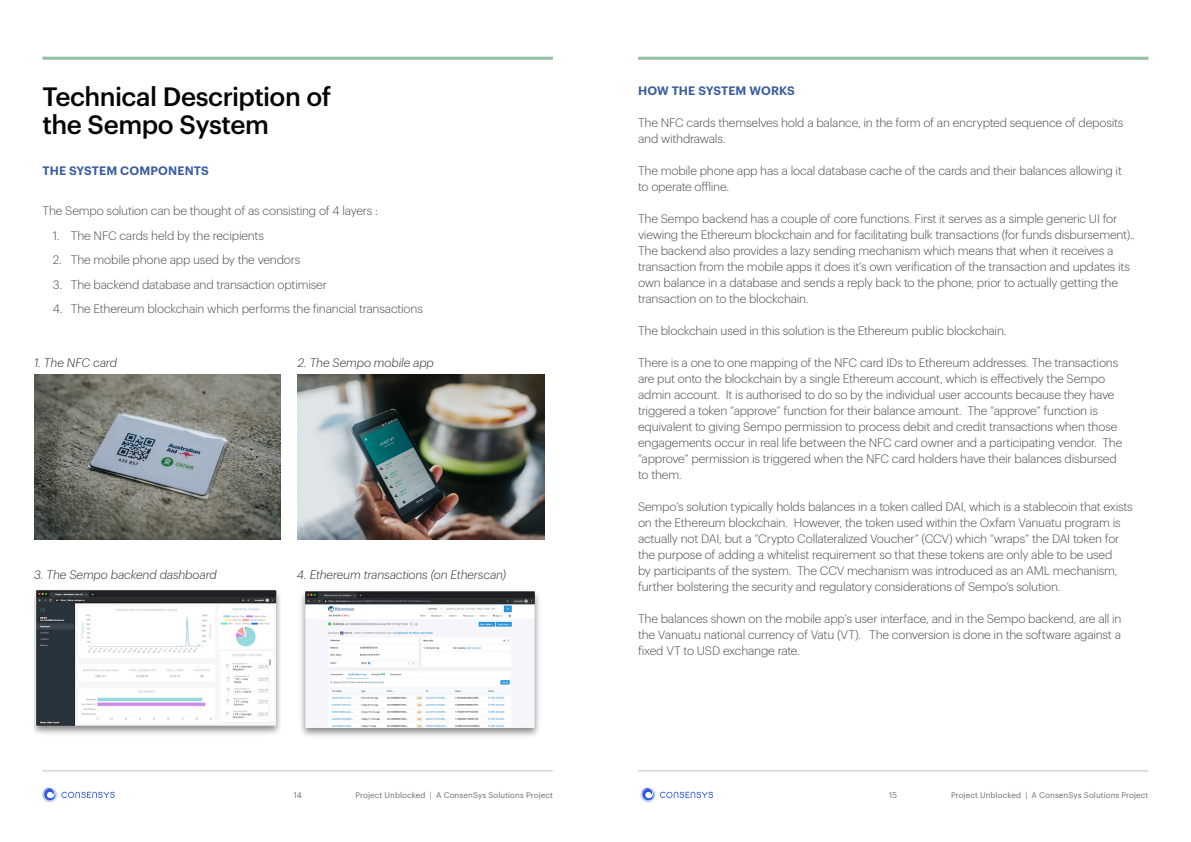
<style>
.page{position:relative;width:1191px;height:842px;background:#fff}
.page>*{position:absolute;margin:0;border:0;box-sizing:border-box;transform-origin:0 0}
.NEW_Graphik_H1{font:500 26px/28px "Graphik";letter-spacing:-.02em;color:#040503}
.NEW_Graphik_-_Body{font:300 12px/16px "Graphik";letter-spacing:-.015em;color:#4b4c4d}
.t1{font:italic 300 12px "Graphik";letter-spacing:-.01em;color:#312f30}
.New_Graphik_H2{font:600 12px "Graphik";letter-spacing:.01em;color:#3a5d9f}
.NEW_Graphik_-_Body-2{font:600 12px "Graphik";letter-spacing:.005em;color:#3a5d9f}
.t2{font:8px "Graphik";letter-spacing:.01em;color:#6c6d70}
</style>
<div class="page">
<hr style="left:43px;top:57px;width:510px;height:3px;background:#93bda5">
<hr style="left:43px;top:771px;width:510px;height:1px;background:#c1c2c4">
<hr style="left:638px;top:57px;width:510px;height:3px;background:#93bda5">
<hr style="left:638px;top:771px;width:510px;height:1px;background:#c1c2c4">
<img style="left:34px;top:375px;width:247px;height:164px">
<img style="left:34px;top:590px;width:247px;height:144px">
<img style="left:298px;top:375px;width:246px;height:164px">
<img style="left:301px;top:591px;width:238px;height:145px">
<svg style="left:640px;top:787px;width:73px;height:16px"></svg>
<svg style="left:42px;top:787px;width:73px;height:16px"></svg>
<p class="NEW_Graphik_H1" style="left:43px;top:80px;width:290px">Technical Description of the Sempo System</p>
<p class="New_Graphik_H2" style="left:43px;top:161px;width:168px">THE SYSTEM COMPONENTS</p>
<p class="NEW_Graphik_-_Body" style="left:43px;top:202px;width:337px">The Sempo solution can be thought of as consisting of 4 layers :</p>
<p class="NEW_Graphik_-_Body" style="left:53px;top:226px;width:213px">1. The NFC cards held by the recipients</p>
<p class="NEW_Graphik_-_Body" style="left:53px;top:251px;width:249px">2. The mobile phone app used by the vendors</p>
<p class="NEW_Graphik_-_Body" style="left:53px;top:275px;width:275px">3. The backend database and transaction optimiser</p>
<p class="NEW_Graphik_-_Body" style="left:53px;top:300px;width:371px">4. The Ethereum blockchain which performs the financial transactions</p>
<p class="t1" style="left:34px;top:354px;width:84px">1. The NFC card</p>
<p class="t1" style="left:298px;top:354px;width:138px">2. The Sempo mobile app</p>
<p class="t1" style="left:34px;top:566px;width:184px">3. The Sempo backend dashboard</p>
<p class="t1" style="left:297px;top:566px;width:211px">4. Ethereum transactions (on Etherscan)</p>
<p class="NEW_Graphik_-_Body-2" style="left:638px;top:81px;width:158px">HOW THE SYSTEM WORKS</p>
<p class="NEW_Graphik_-_Body" style="left:638px;top:113px;width:487px">The NFC cards themselves hold a balance, in the form of an encrypted sequence of deposits and withdrawals.</p>
<p class="NEW_Graphik_-_Body" style="left:638px;top:161px;width:485px">The mobile phone app has a local database cache of the cards and their balances allowing it to operate offline.</p>
<p class="NEW_Graphik_-_Body" style="left:638px;top:209px;width:498px">The Sempo backend has a couple of core functions. First it serves as a simple generic UI for viewing the Ethereum blockchain and for facilitating bulk transactions (for funds disbursement)..<br>The backend also provides a lazy sending mechanism which means that when it receives a transaction from the mobile apps it does it’s own verification of the transaction and updates its own balance in a database and sends a reply back to the phone, prior to actually getting the transaction on to the blockchain.</p>
<p class="NEW_Graphik_-_Body" style="left:638px;top:321px;width:370px">The blockchain used in this solution is the Ethereum public blockchain.</p>
<p class="NEW_Graphik_-_Body" style="left:638px;top:353px;width:486px">There is a one to one mapping of the NFC card IDs to Ethereum addresses. The transactions are put onto the blockchain by a single Ethereum account, which is effectively the Sempo admin account. It is authorised to do so by the individual user accounts because they have triggered a token “approve” function for their balance amount. The “approve” function is equivalent to giving Sempo permission to process debit and credit transactions when those engagements occur in real life between the NFC card owner and a participating vendor. The “approve” permission is triggered when the NFC card holders have their balances disbursed to them.</p>
<p class="NEW_Graphik_-_Body" style="left:638px;top:497px;width:496px">Sempo’s solution typically holds balances in a token called DAI, which is a stablecoin that exists on the Ethereum blockchain. However, the token used within the Oxfam Vanuatu program is actually not DAI, but a “Crypto Collateralized Voucher” (CCV) which “wraps” the DAI token for the purpose of adding a whitelist requirement so that these tokens are only able to be used<br>by participants of the system. The CCV mechanism was introduced as an AML mechanism, further bolstering the security and regulatory considerations of Sempo’s solution.</p>
<p class="NEW_Graphik_-_Body" style="left:638px;top:609px;width:485px;text-align:justify">The balances shown on the mobile app’s user interface, and in the Sempo backend, are all in the Vanuatu national currency of Vatu (VT). The conversion is done in the software against a fixed VT to USD exchange rate.</p>
<p class="t2" style="left:294px;top:789px;width:10px">14</p>
<p class="t2" style="left:355px;top:789px;width:199px">Project Unblocked | A ConsenSys Solutions Project</p>
<p class="t2" style="left:889px;top:789px;width:9px">15</p>
<p class="t2" style="left:951px;top:789px;width:199px">Project Unblocked | A ConsenSys Solutions Project</p>
</div>
